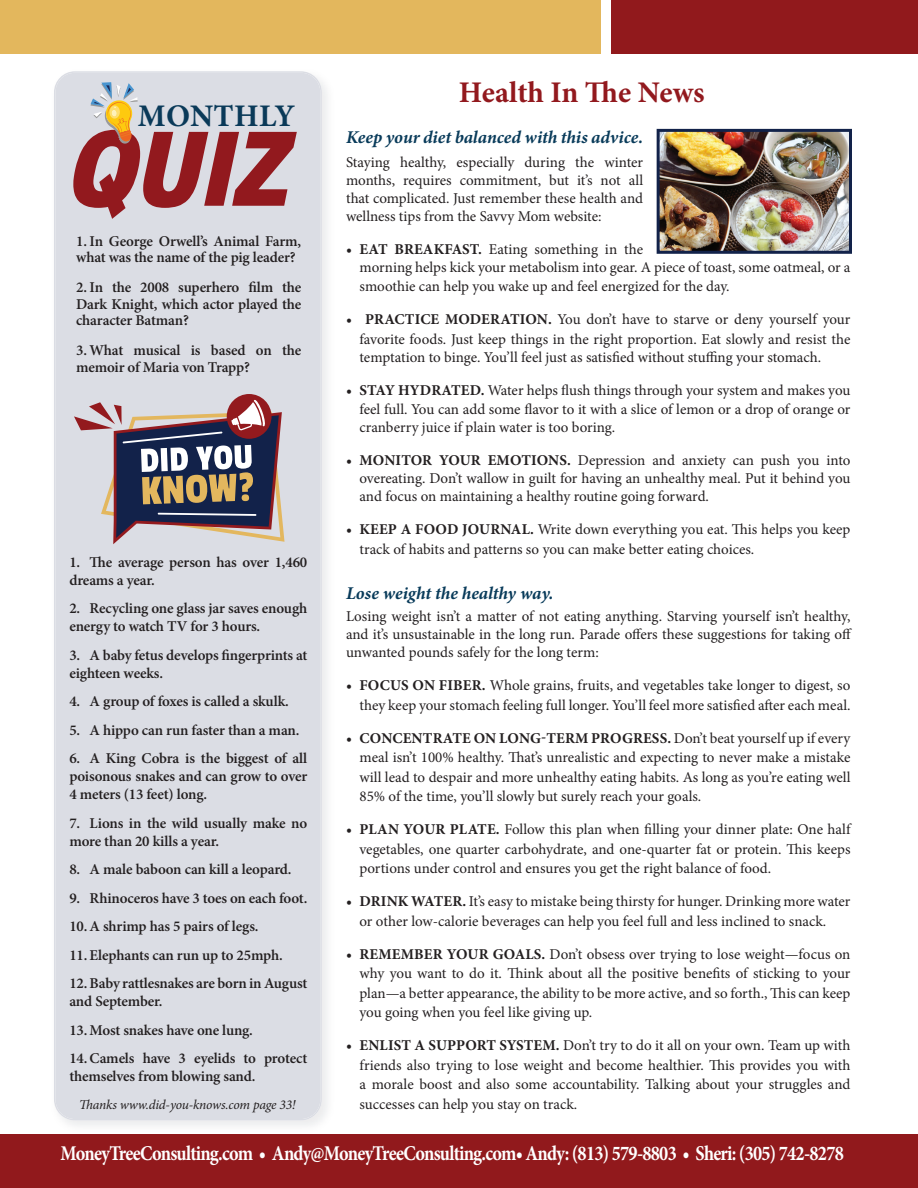
<style>
.page{position:relative;width:918px;height:1188px;background:#fff}
.page>*{position:absolute;margin:0;border:0;box-sizing:border-box;transform-origin:0 0}
.t1{font:italic 900 105.6px "Moveo Sans Cond W00";color:#92191e}
.t2{font:700 31.5px "Minion Pro";letter-spacing:.005em;color:#0a3a59}
.t3{font:700 30px "Minion Pro";letter-spacing:-.005em;color:#92191e}
.t4{font:700 21px "Minion Pro";letter-spacing:-.04em;color:#fff;scale:.87 1}
.t5{font:italic 700 18px "Minion Pro";letter-spacing:-.005em;color:#093b5a}
.t6{font:15px/19.5px "Minion Pro";letter-spacing:-.005em;color:#231f20;text-align:justify}
.t7{font:600 15px/18px "Minion Pro";letter-spacing:-.01em;color:#231f20}
.t8{font:italic 13.5px "Minion Pro";letter-spacing:-.015em;color:#231f20}
.s1{font-weight:700}
</style>
<div class="page">
<div style="left:611px;top:0;width:307px;height:54px;background:#91191c"></div>
<div style="left:0;top:0;width:600px;height:54px;background:#e3b75d"></div>
<img style="left:657px;top:129px;width:195px;height:125px">
<div style="left:54px;top:71px;width:268px;height:1049px;background:#dbdde4"></div>
<svg style="left:90px;top:82px;width:48px;height:62px;background:#d6cbaf"></svg>
<div style="left:227px;top:394px;width:45px;height:45px;background:#931a1e;border-radius:50%"></div>
<svg style="left:74px;top:399px;width:211px;height:145px;background:#8f868d"></svg>
<div style="left:0;top:1134px;width:918px;height:54px;background:#91191c"></div>
<svg style="left:80px;top:1100px;width:13px;height:10px"></svg>
<h2 class="t2" style="left:138px;top:94px;width:159px">MONTHLY</h2>
<h3 class="t3" style="left:459px;top:71px;width:247px">Health In The News</h3>
<h1 class="t1" style="left:65px;top:105px;width:223px">QUIZ</h1>
<p class="t5" style="left:346px;top:124px;width:299px">Keep your diet balanced with this advice.</p>
<p class="t6" style="left:346px;top:153px;width:299px;line-height:18px">Staying healthy, especially during the winter months, requires commitment, but it’s not all that complicated. Just remember these health and wellness tips from the Savvy Mom website:</p>
<p class="t6" style="left:360px;top:240px;width:492px;line-height:18px;text-indent:-14px"><span class="s1">• EAT BREAKFAST.</span> Eating something in the<br>morning helps kick your metabolism into gear. A piece of toast, some oatmeal, or a</p>
<p class="t6" style="left:360px;top:277px;width:372px">smoothie can help you wake up and feel energized for the day.</p>
<p class="t6" style="left:346px;top:310px;width:506px;text-align:right"><span class="s1">• PRACTICE MODERATION.</span> You don’t have to starve or deny yourself your favorite foods. Just keep things in the right proportion. Eat slowly and resist the</p>
<p class="t6" style="left:360px;top:347px;width:463px">temptation to binge. You’ll feel just as satisfied without stuffing your stomach.</p>
<p class="t6" style="left:346px;top:380px;width:506px;text-align:right"><span class="s1">• STAY HYDRATED.</span> Water helps flush things through your system and makes you feel full. You can add some flavor to it with a slice of lemon or a drop of orange or</p>
<p class="t6" style="left:360px;top:418px;width:257px">cranberry juice if plain water is too boring.</p>
<p class="t6" style="left:360px;top:452px;width:493px;line-height:18px;text-indent:-13px"><span class="s1">• MONITOR YOUR EMOTIONS.</span> Depression and anxiety can push you into overeating. Don’t wallow in guilt for having an unhealthy meal. Put it behind you and focus on maintaining a healthy routine going forward.</p>
<p class="t6" style="left:360px;top:520px;width:492px;text-indent:-13px"><span class="s1">• KEEP A FOOD JOURNAL.</span> Write down everything you eat. This helps you keep track of habits and patterns so you can make better eating choices.</p>
<p class="t5" style="left:346px;top:580px;width:209px">Lose weight the healthy way.</p>
<p class="t6" style="left:346px;top:608px;width:507px;line-height:18px">Losing weight isn’t a matter of not eating anything. Starving yourself isn’t healthy, and it’s unsustainable in the long run. Parade offers these suggestions for taking off unwanted pounds safely for the long term:</p>
<p class="t6" style="left:346px;top:676px;width:506px;text-align:right"><span class="s1">• FOCUS ON FIBER.</span> Whole grains, fruits, and vegetables take longer to digest, so they keep your stomach feeling full longer. You’ll feel more satisfied after each meal.</p>
<p class="t6" style="left:360px;top:728px;width:493px;text-indent:-13px"><span class="s1">• CONCENTRATE ON LONG-TERM PROGRESS.</span> Don’t beat yourself up if every meal isn’t 100% healthy. That’s unrealistic and expecting to never make a mistake will lead to despair and more unhealthy eating habits. As long as you’re eating well 85% of the time, you’ll slowly but surely reach your goals.</p>
<p class="t6" style="left:360px;top:820px;width:493px;text-indent:-13px"><span class="s1">• PLAN YOUR PLATE.</span> Follow this plan when filling your dinner plate: One half vegetables, one quarter carbohydrate, and one-quarter fat or protein. This keeps portions under control and ensures you get the right balance of food.</p>
<p class="t6" style="left:360px;top:892px;width:493px;text-indent:-13px"><span class="s1">• DRINK WATER.</span> It’s easy to mistake being thirsty for hunger. Drinking more water or other low-calorie beverages can help you feel full and less inclined to snack.</p>
<p class="t6" style="left:360px;top:944px;width:493px;text-indent:-13px"><span class="s1">• REMEMBER YOUR GOALS.</span> Don’t obsess over trying to lose weight—focus on why you want to do it. Think about all the positive benefits of sticking to your plan—a better appearance, the ability to be more active, and so forth., This can keep you going when you feel like giving up.</p>
<p class="t6" style="left:360px;top:1036px;width:493px;text-indent:-13px"><span class="s1">• ENLIST A SUPPORT SYSTEM.</span> Don’t try to do it all on your own. Team up with friends also trying to lose weight and become healthier. This provides you with a morale boost and also some accountability. Talking about your struggles and successes can help you stay on track.</p>
<p class="t7" style="left:76px;top:233px;width:227px;line-height:16.5px">1. In George Orwell’s Animal Farm, what was the name of the pig leader?</p>
<p class="t7" style="left:76px;top:279px;width:227px;line-height:16.5px;text-align:justify">2. In the 2008 superhero film the Dark Knight, which actor played the character Batman?</p>
<p class="t7" style="left:76px;top:342px;width:227px;line-height:16.5px">3. What musical is based on the memoir of Maria von Trapp?</p>
<p class="t7" style="left:69px;top:553px;width:239px">1. The average person has over 1,460 dreams a year.</p>
<p class="t7" style="left:69px;top:600px;width:240px">2. Recycling one glass jar saves enough energy to watch TV for 3 hours.</p>
<p class="t7" style="left:69px;top:646px;width:239px">3. A baby fetus develops fingerprints at eighteen weeks.</p>
<p class="t7" style="left:69px;top:693px;width:221px">4. A group of foxes is called a skulk.</p>
<p class="t7" style="left:69px;top:721px;width:232px">5. A hippo can run faster than a man.</p>
<p class="t7" style="left:69px;top:750px;width:240px;text-align:justify">6. A King Cobra is the biggest of all poisonous snakes and can grow to over 4 meters (13 feet) long.</p>
<p class="t7" style="left:69px;top:814px;width:239px">7. Lions in the wild usually make no more than 20 kills a year.</p>
<p class="t7" style="left:69px;top:861px;width:224px">8. A male baboon can kill a leopard.</p>
<p class="t7" style="left:69px;top:889px;width:240px">9. Rhinoceros have 3 toes on each foot.</p>
<p class="t7" style="left:69px;top:918px;width:191px">10. A shrimp has 5 pairs of legs.</p>
<p class="t7" style="left:69px;top:946px;width:215px">11. Elephants can run up to 25mph.</p>
<p class="t7" style="left:69px;top:975px;width:239px">12. Baby rattlesnakes are born in August and September.</p>
<p class="t7" style="left:69px;top:1021px;width:185px">13. Most snakes have one lung.</p>
<p class="t7" style="left:69px;top:1050px;width:239px">14. Camels have 3 eyelids to protect themselves from blowing sand.</p>
<p class="t8" style="left:93px;top:1096px;width:204px">anks www.did-you-knows.com page 33!</p>
<h3 class="t4" style="left:61px;top:1139px;width:902px">MoneyTreeConsulting.com • Andy@MoneyTreeConsulting.com• Andy: (813) 579-8803 • Sheri: (305) 742-8278</h3>
</div>
